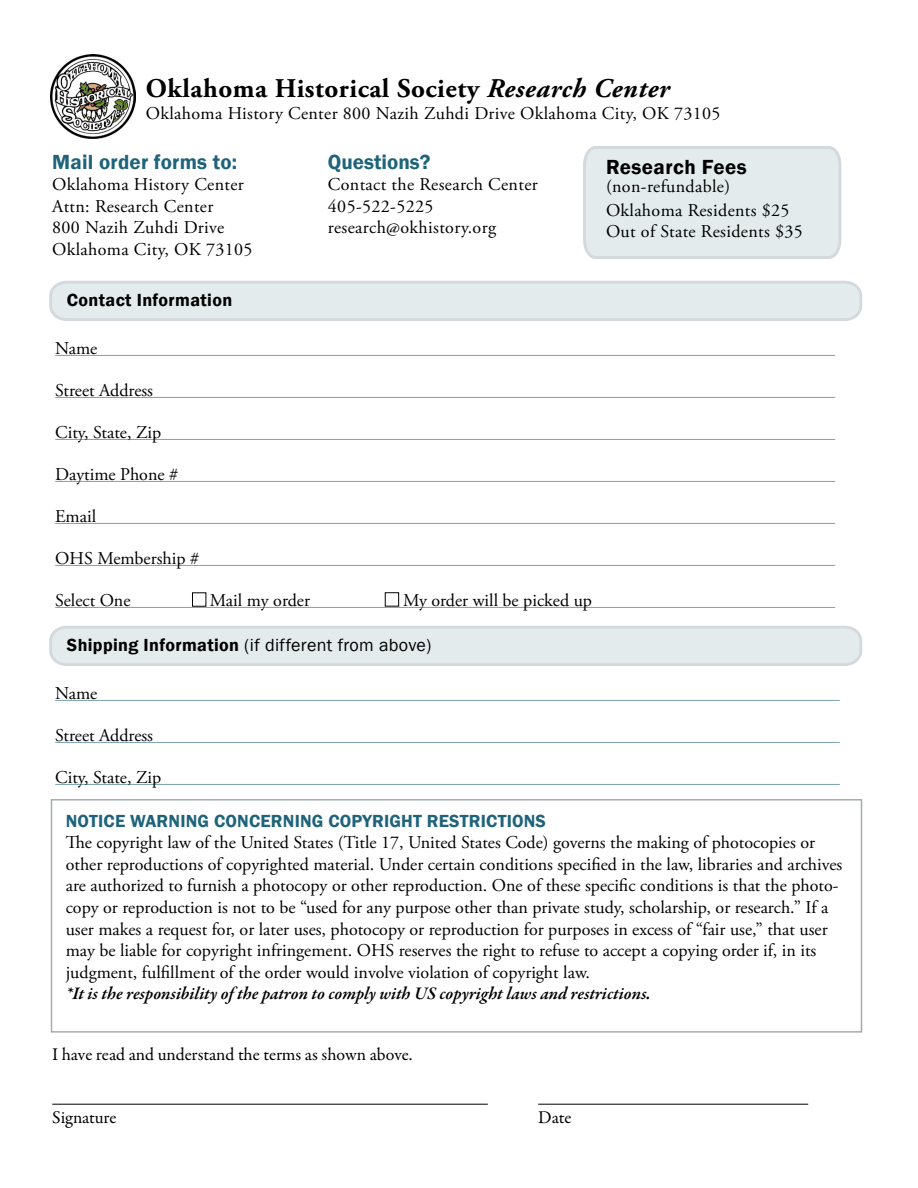
<style>
.page{position:relative;width:918px;height:1188px;background:#fff}
.page>*{position:absolute;margin:0;border:0;box-sizing:border-box;transform-origin:0 0}
.t1{font:700 27px "Adobe Garamond Pro";letter-spacing:.02em;color:#000}
.t2{font:600 21px "Franklin Gothic";letter-spacing:.01em;color:#1f637a}
.t3{font:600 21px "Franklin Gothic";letter-spacing:.02em;color:#000}
.t4{font:18px/21.6px "Adobe Garamond Pro";color:#000}
.t5{font:18px/21.6px "Adobe Garamond Pro";letter-spacing:.02em;color:#000}
.t6{font:italic 600 18px "Garamond Premr Pro";letter-spacing:-.005em;color:#000}
.t7{font:18px "Garamond Premr Pro";letter-spacing:-.005em;color:#000}
.t8{font:600 18px "Franklin Gothic";letter-spacing:.01em;color:#1f637a}
.t9{font:18px "Franklin Gothic";letter-spacing:.02em;color:#000}
.t10{font:600 18px "Franklin Gothic";letter-spacing:.02em;color:#000}
.s1{font-style:italic}
.s2{font-weight:600}
</style>
<div class="page">
<svg style="left:49px;top:280px;width:814px;height:41px;background:#e1e8eb"></svg>
<hr style="left:55px;top:355px;width:780px;height:1px;background:#78a2af">
<hr style="left:55px;top:397px;width:780px;height:1px;background:#78a2af">
<hr style="left:55px;top:439px;width:780px;height:1px;background:#78a2af">
<hr style="left:55px;top:481px;width:780px;height:1px;background:#78a2af">
<hr style="left:55px;top:523px;width:780px;height:1px;background:#78a2af">
<hr style="left:55px;top:565px;width:780px;height:1px;background:#78a2af">
<hr style="left:55px;top:607px;width:780px;height:1px;background:#78a2af">
<svg style="left:49px;top:625px;width:814px;height:41px;background:#e1e8eb"></svg>
<hr style="left:55px;top:700px;width:785px;height:1px;background:#78a2af">
<hr style="left:55px;top:742px;width:785px;height:1px;background:#78a2af">
<hr style="left:55px;top:784px;width:785px;height:1px;background:#78a2af">
<div style="left:51px;top:799px;width:811px;height:234px;border:2px solid #a8aaac"></div>
<div style="left:192px;top:592px;width:14px;height:15px;border:1px solid #000"></div>
<div style="left:385px;top:592px;width:14px;height:15px;border:1px solid #000"></div>
<hr style="left:52px;top:1104px;width:436px;height:1px;background:#000">
<hr style="left:538px;top:1104px;width:270px;height:1px;background:#000">
<svg style="left:583px;top:146px;width:259px;height:113px;background:#e2e9ec"></svg>
<img style="left:50px;top:54px;width:85px;height:85px">
<h1 class="t1" style="left:146px;top:73px;width:525px">Oklahoma Historical Society <span class="s1">Research Center</span></h1>
<p class="t5" style="left:146px;top:103px;width:576px">Oklahoma History Center 800 Nazih Zuhdi Drive Oklahoma City, OK 73105</p>
<p class="t2" style="left:328px;top:149px;width:104px">Questions?</p>
<p class="t5" style="left:328px;top:174px;width:211px">Contact the Research Center<br>405-522-5225 research@okhistory.org</p>
<p class="t2" style="left:52px;top:149px;width:186px">Mail order forms to:</p>
<p class="t5" style="left:52px;top:174px;width:202px">Oklahoma History Center<br>Attn: Research Center<br>800 Nazih Zuhdi Drive<br>Oklahoma City, OK 73105</p>
<p class="t10" style="left:67px;top:289px;width:167px">Contact Information</p>
<p class="t4" style="left:55px;top:338px;width:44px">Name</p>
<p class="t4" style="left:55px;top:380px;width:99px">Street Address</p>
<p class="t4" style="left:55px;top:422px;width:107px">City, State, Zip</p>
<p class="t4" style="left:55px;top:464px;width:124px">Daytime Phone #</p>
<p class="t4" style="left:55px;top:506px;width:42px">Email</p>
<p class="t4" style="left:55px;top:548px;width:145px">OHS Membership #</p>
<p class="t4" style="left:55px;top:590px;width:77px">Select One</p>
<p class="t4" style="left:210px;top:590px;width:102px">Mail my order</p>
<p class="t4" style="left:403px;top:590px;width:190px">My order will be picked up</p>
<p class="t9" style="left:67px;top:634px;width:366px"><span class="s2">Shipping Information</span> (if different from above)</p>
<p class="t4" style="left:55px;top:683px;width:44px">Name</p>
<p class="t4" style="left:55px;top:725px;width:99px">Street Address</p>
<p class="t4" style="left:55px;top:767px;width:107px">City, State, Zip</p>
<p class="t8" style="left:66px;top:810px;width:482px">NOTICE WARNING CONCERNING COPYRIGHT RESTRICTIONS</p>
<p class="t4" style="left:66px;top:832px;width:778px">The copyright law of the United States (Title 17, United States Code) governs the making of photocopies or other reproductions of copyrighted material. Under certain conditions specified in the law, libraries and archives are authorized to furnish a photocopy or other reproduction. One of these specific conditions is that the photo&shy;copy or reproduction is not to be “used for any purpose other than private study, scholarship, or research.” If a user makes a request for, or later uses, photocopy or reproduction for purposes in excess of “fair use,” that user may be liable for copyright infringement. OHS reserves the right to refuse to accept a copying order if, in its judgment, fulfillment of the order would involve violation of copyright law.</p>
<p class="t6" style="left:66px;top:982px;width:587px">*It is the responsibility of the patron to comply with US copyright laws and restrictions.</p>
<p class="t3" style="left:606px;top:154px;width:142px">Research Fees</p>
<p class="t5" style="left:606px;top:177px;width:126px">(non-refundable)</p>
<p class="t5" style="left:606px;top:201px;width:185px">Oklahoma Residents $25</p>
<p class="t5" style="left:606px;top:222px;width:198px">Out of State Residents $35</p>
<p class="t7" style="left:52px;top:1044px;width:362px">I have read and understand the terms as shown above.</p>
<p class="t7" style="left:52px;top:1107px;width:66px">Signature</p>
<p class="t7" style="left:538px;top:1107px;width:35px">Date</p>
</div>
